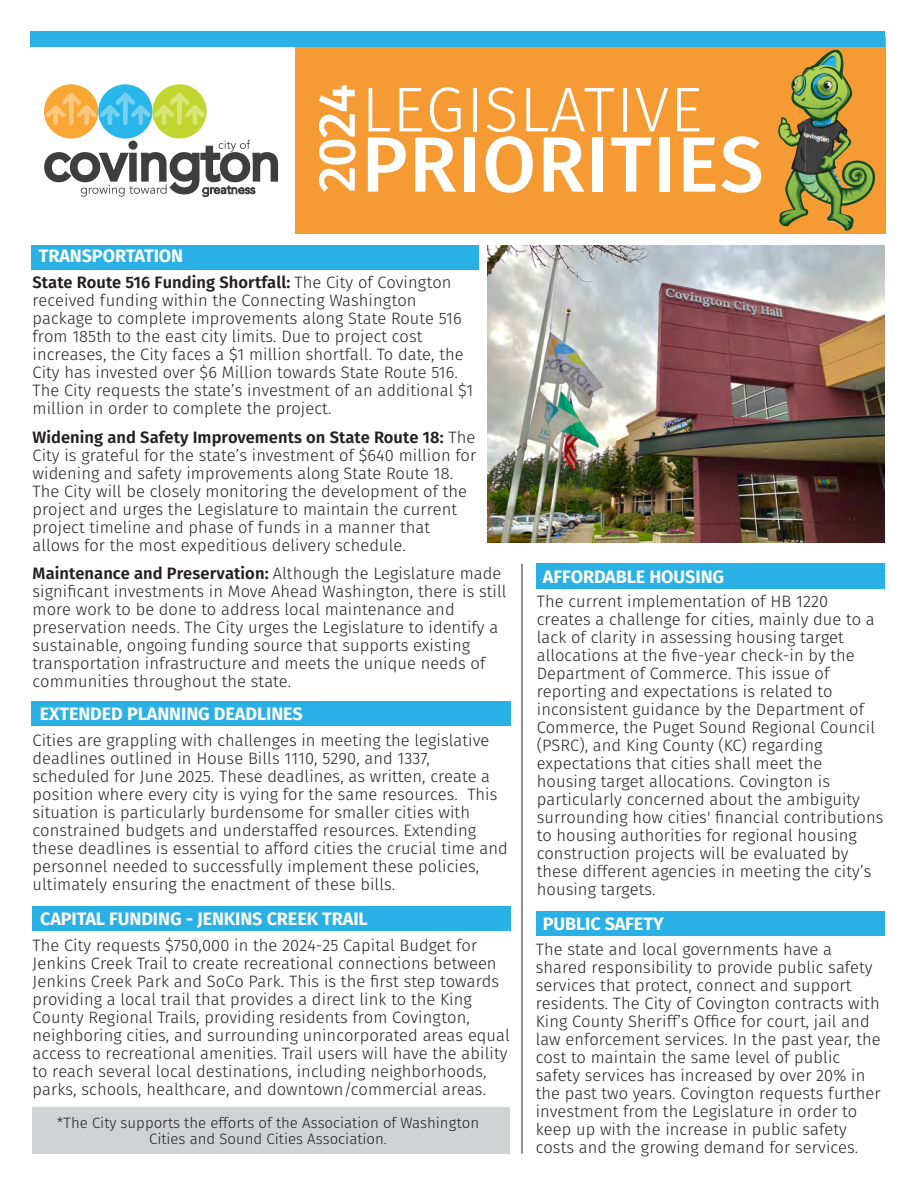
<style>
.page{position:relative;width:918px;height:1188px;background:#fff}
.page>*{position:absolute;margin:0;border:0;box-sizing:border-box;transform-origin:0 0}
.t1{font:500 78.3px "Fira Sans";letter-spacing:.015em;color:#fff}
.t2{font:300 63.3px "Fira Sans";letter-spacing:.015em;color:#fff}
.t3{font:700 18px "Fira Sans";letter-spacing:-.005em;color:#fdfdf5}
.t4{font:300 16.5px/18px "Fira Sans";letter-spacing:.005em;color:#231f20}
.t5{font:300 15px/16.5px "Fira Sans";color:#231f20;text-align:center}
.s1{font-weight:600}
</style>
<div class="page">
<div style="left:44px;top:84px;width:54px;height:55px;background:#faa633;border-radius:50%"></div>
<div style="left:98px;top:84px;width:54px;height:55px;background:#26b6ea;border-radius:50%"></div>
<div style="left:152px;top:84px;width:55px;height:55px;background:#c1d72f;border-radius:50%"></div>
<svg style="left:46px;top:93px;width:159px;height:32px"></svg>
<div style="left:177px;top:107px;width:5px;height:18px;background:#d7e57b;border-radius:2px"></div>
<svg style="left:44px;top:137px;width:235px;height:60px"></svg>
<div style="left:295px;top:37px;width:590px;height:197px;background:#f69b33"></div>
<div style="left:31px;top:31px;width:854px;height:16px;background:#29b0e5"></div>
<div style="left:32px;top:1108px;width:477px;height:46px;background:#d1d2d4"></div>
<hr style="left:522px;top:564px;width:1px;height:590px;background:#231f20">
<div style="left:536px;top:564px;width:348px;height:25px;background:#29b0e5"></div>
<div style="left:32px;top:906px;width:479px;height:25px;background:#29b0e5"></div>
<div style="left:536px;top:911px;width:349px;height:25px;background:#29b0e5"></div>
<svg style="left:319px;top:86px;width:37px;height:106px"></svg>
<img style="left:488px;top:245px;width:396px;height:298px">
<div style="left:31px;top:245px;width:448px;height:25px;background:#29b0e5"></div>
<div style="left:32px;top:701px;width:479px;height:25px;background:#29b0e5"></div>
<img style="left:778px;top:50px;width:97px;height:177px">
<img style="left:848px;top:215px;width:7px;height:15px">
<img style="left:827px;top:218px;width:21px;height:13px">
<p class="t3" style="left:39px;top:243px;width:146px">TRANSPORTATION</p>
<h2 class="t2" style="left:362px;top:65px;width:342px">LEGISLATIVE</h2>
<h1 class="t1" style="left:362px;top:109px;width:404px">PRIORITIES</h1>
<p class="t4" style="left:33px;top:275px;width:442px"><span class="s1">State Route 516 Funding Shortfall:</span> The City of Covington received funding within the Connecting Washington package to complete improvements along State Route 516 from 185th to the east city limits. Due to project cost increases, the City faces a $1 million shortfall. To date, the City has invested over $6 Million towards State Route 516.<br>The City requests the state’s investment of an additional $1 million in order to complete the project.</p>
<p class="t4" style="left:33px;top:429px;width:445px"><span class="s1">Widening and Safety Improvements on State Route 18:</span> The City is grateful for the state’s investment of $640 million for widening and safety improvements along State Route 18.<br>The City will be closely monitoring the development of the project and urges the Legislature to maintain the current project timeline and phase of funds in a manner that allows for the most expeditious delivery schedule.</p>
<p class="t4" style="left:33px;top:566px;width:476px"><span class="s1">Maintenance and Preservation:</span> Although the Legislature made significant investments in Move Ahead Washington, there is still more work to be done to address local maintenance and preservation needs. The City urges the Legislature to identify a sustainable, ongoing funding source that supports existing transportation infrastructure and meets the unique needs of communities throughout the state.</p>
<p class="t3" style="left:40px;top:701px;width:265px">EXTENDED PLANNING DEADLINES</p>
<p class="t4" style="left:33px;top:732px;width:477px">Cities are grappling with challenges in meeting the legislative deadlines outlined in House Bills 1110, 5290, and 1337, scheduled for June 2025. These deadlines, as written, create a position where every city is vying for the same resources. This situation is particularly burdensome for smaller cities with constrained budgets and understaffed resources. Extending these deadlines is essential to afford cities the crucial time and personnel needed to successfully implement these policies, ultimately ensuring the enactment of these bills.</p>
<p class="t3" style="left:543px;top:564px;width:183px">AFFORDABLE HOUSING</p>
<p class="t4" style="left:537px;top:594px;width:348px">The current implementation of HB 1220 creates a challenge for cities, mainly due to a lack of clarity in assessing housing target allocations at the five-year check-in by the Department of Commerce. This issue of reporting and expectations is related to inconsistent guidance by the Department of Commerce, the Puget Sound Regional Council (PSRC), and King County (KC) regarding expectations that cities shall meet the housing target allocations. Covington is particularly concerned about the ambiguity surrounding how cities' financial contributions to housing authorities for regional housing construction projects will be evaluated by these different agencies in meeting the city’s housing targets.</p>
<p class="t3" style="left:40px;top:906px;width:329px">CAPITAL FUNDING - JENKINS CREEK TRAIL</p>
<p class="t3" style="left:543px;top:911px;width:122px">PUBLIC SAFETY</p>
<p class="t4" style="left:33px;top:938px;width:479px">The City requests $750,000 in the 2024-25 Capital Budget for Jenkins Creek Trail to create recreational connections between Jenkins Creek Park and SoCo Park. This is the first step towards providing a local trail that provides a direct link to the King County Regional Trails, providing residents from Covington, neighboring cities, and surrounding unincorporated areas equal access to recreational amenities. Trail users will have the ability to reach several local destinations, including neighborhoods, parks, schools, healthcare, and downtown/commercial areas.</p>
<p class="t5" style="left:57px;top:1116px;width:424px">*The City supports the efforts of the Association of Washington<br>Cities and Sound Cities Association.</p>
<p class="t4" style="left:536px;top:942px;width:347px">The state and local governments have a shared responsibility to provide public safety services that protect, connect and support residents. The City of Covington contracts with King County Sheriff’s Office for court, jail and law enforcement services. In the past year, the cost to maintain the same level of public safety services has increased by over 20% in the past two years. Covington requests further investment from the Legislature in order to keep up with the increase in public safety costs and the growing demand for services.</p>
</div>
